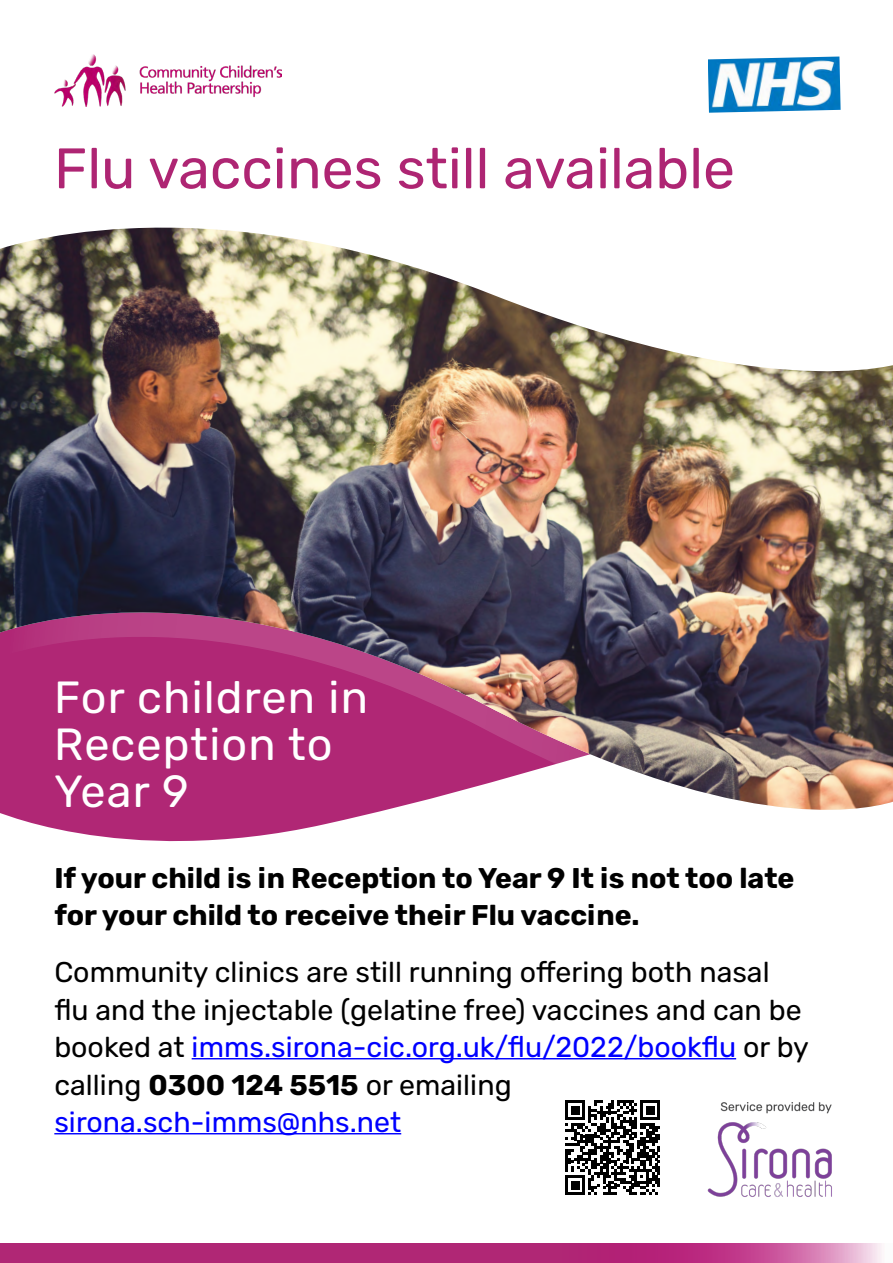
<style>
.page{position:relative;width:893px;height:1263px;background:#fff}
.page>*{position:absolute;margin:0;border:0;box-sizing:border-box;transform-origin:0 0}
.t1{font:57px "Rubik";color:#ae2573}
.t2{font:45px/47px "Rubik";letter-spacing:.025em;color:#fff}
.t3{font:28.5px/37.5px "Rubik";color:#000}
.t4{font:700 28.5px/37.5px "Rubik";color:#000}
.s1{color:#00f}
.s2{font-weight:700}
</style>
<div class="page">
<img style="left:0;top:412px;width:893px;height:411px">
<svg style="left:0;top:1244px;width:882px;height:19px;background:#b73580"></svg>
<svg style="left:0;top:56px;width:893px;height:356px"></svg>
<img style="left:708px;top:57px;width:133px;height:56px">
<hr style="left:192px;top:1058px;width:544px;height:1px;background:#00f">
<hr style="left:54px;top:1133px;width:347px;height:1px;background:#00f">
<img style="left:54px;top:54px;width:228px;height:52px">
<img style="left:707px;top:1102px;width:125px;height:95px">
<svg style="left:565px;top:1100px;width:95px;height:95px"></svg>
<h1 class="t1" style="left:54px;top:137px;width:682px">Flu vaccines still available</h1>
<h2 class="t2" style="left:54px;top:675px;width:316px">For children in<br>Reception to<br>Year 9</h2>
<p class="t4" style="left:54px;top:860px;width:742px">If your child is in Reception to Year 9 It is not too late for your child to receive their Flu vaccine.</p>
<p class="t3" style="left:54px;top:954px;width:756px">Community clinics are still running offering both nasal flu and the injectable (gelatine free) vaccines and can be booked at <span class="s1">imms.sirona-cic.org.uk/flu/2022/bookflu</span> or by calling <span class="s2">0300 124 5515</span> or emailing <span class="s1">sirona.sch-imms@nhs.net</span></p>
</div>
